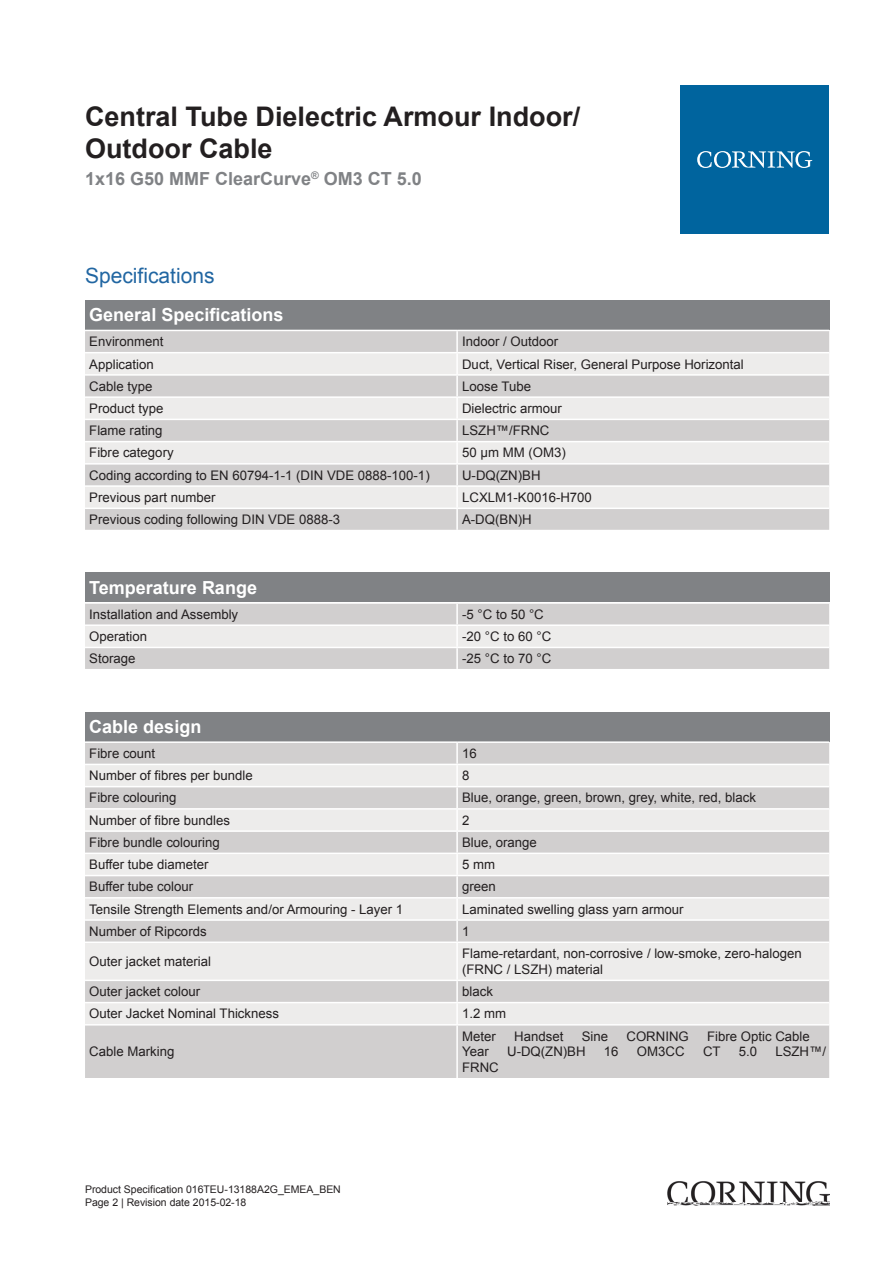
<style>
.page{position:relative;width:893px;height:1263px;background:#fff}
.page>*{position:absolute;margin:0;border:0;box-sizing:border-box;transform-origin:0 0}
.t1{font:700 27px/32.4px "Arial";color:#231f20}
.t2{font:21px "Arial";color:#2166a2}
.t3{font:700 18px "Arial";color:#fff}
.t4{font:700 18px "Arial";color:#808285}
.t5{font:13.2px/15.9px "Arial";color:#231f20}
.t6{font:10.5px/12.6px "Arial";color:#231f20}
</style>
<div class="page">
<div style="left:85px;top:300px;width:744px;height:30px;background:#808285"></div>
<div style="left:85px;top:331px;width:744px;height:199px;background:#d1cfcf"></div>
<svg style="left:85px;top:353px;width:744px;height:155px;background:#e1e0df"></svg>
<hr style="left:456px;top:331px;width:2px;height:21px;background:#fff">
<hr style="left:456px;top:353px;width:2px;height:21px;background:#fff">
<hr style="left:456px;top:376px;width:2px;height:20px;background:#fff">
<hr style="left:456px;top:398px;width:2px;height:21px;background:#fff">
<hr style="left:456px;top:420px;width:2px;height:21px;background:#fff">
<hr style="left:456px;top:442px;width:2px;height:21px;background:#fff">
<hr style="left:456px;top:465px;width:2px;height:20px;background:#fff">
<hr style="left:456px;top:487px;width:2px;height:21px;background:#fff">
<hr style="left:456px;top:509px;width:2px;height:21px;background:#fff">
<hr style="left:85px;top:352px;width:372px;height:1px;background:#fff">
<hr style="left:457px;top:352px;width:372px;height:1px;background:#fff">
<hr style="left:85px;top:374px;width:372px;height:2px;background:#fff">
<hr style="left:457px;top:374px;width:372px;height:2px;background:#fff">
<hr style="left:85px;top:396px;width:372px;height:2px;background:#fff">
<hr style="left:457px;top:396px;width:372px;height:2px;background:#fff">
<hr style="left:85px;top:419px;width:372px;height:1px;background:#fff">
<hr style="left:457px;top:419px;width:372px;height:1px;background:#fff">
<hr style="left:85px;top:441px;width:372px;height:1px;background:#fff">
<hr style="left:457px;top:441px;width:372px;height:1px;background:#fff">
<hr style="left:85px;top:463px;width:372px;height:2px;background:#fff">
<hr style="left:457px;top:463px;width:372px;height:2px;background:#fff">
<hr style="left:85px;top:485px;width:372px;height:2px;background:#fff">
<hr style="left:457px;top:485px;width:372px;height:2px;background:#fff">
<hr style="left:85px;top:508px;width:372px;height:1px;background:#fff">
<hr style="left:457px;top:508px;width:372px;height:1px;background:#fff">
<div style="left:85px;top:572px;width:744px;height:30px;background:#808285"></div>
<div style="left:85px;top:604px;width:744px;height:65px;background:#d1cfcf"></div>
<div style="left:85px;top:626px;width:744px;height:21px;background:#edeceb"></div>
<hr style="left:456px;top:604px;width:2px;height:20px;background:#fff">
<hr style="left:456px;top:626px;width:2px;height:21px;background:#fff">
<hr style="left:456px;top:648px;width:2px;height:21px;background:#fff">
<hr style="left:85px;top:624px;width:372px;height:2px;background:#fff">
<hr style="left:457px;top:624px;width:372px;height:2px;background:#fff">
<hr style="left:85px;top:647px;width:372px;height:1px;background:#fff">
<hr style="left:457px;top:647px;width:372px;height:1px;background:#fff">
<div style="left:85px;top:712px;width:744px;height:29px;background:#808285"></div>
<div style="left:85px;top:743px;width:744px;height:335px;background:#d1cfcf"></div>
<svg style="left:85px;top:765px;width:744px;height:259px;background:#e1e0df"></svg>
<hr style="left:456px;top:743px;width:2px;height:21px;background:#fff">
<hr style="left:456px;top:765px;width:2px;height:21px;background:#fff">
<hr style="left:456px;top:787px;width:2px;height:21px;background:#fff">
<hr style="left:456px;top:810px;width:2px;height:20px;background:#fff">
<hr style="left:456px;top:832px;width:2px;height:20px;background:#fff">
<hr style="left:456px;top:854px;width:2px;height:21px;background:#fff">
<hr style="left:456px;top:876px;width:2px;height:21px;background:#fff">
<hr style="left:456px;top:898px;width:2px;height:21px;background:#fff">
<hr style="left:456px;top:921px;width:2px;height:20px;background:#fff">
<hr style="left:456px;top:943px;width:2px;height:36px;background:#fff">
<hr style="left:456px;top:981px;width:2px;height:21px;background:#fff">
<hr style="left:456px;top:1003px;width:2px;height:21px;background:#fff">
<hr style="left:456px;top:1025px;width:2px;height:53px;background:#fff">
<hr style="left:85px;top:764px;width:372px;height:1px;background:#fff">
<hr style="left:457px;top:764px;width:372px;height:1px;background:#fff">
<hr style="left:85px;top:786px;width:372px;height:1px;background:#fff">
<hr style="left:457px;top:786px;width:372px;height:1px;background:#fff">
<hr style="left:85px;top:808px;width:372px;height:2px;background:#fff">
<hr style="left:457px;top:808px;width:372px;height:2px;background:#fff">
<hr style="left:85px;top:830px;width:372px;height:2px;background:#fff">
<hr style="left:457px;top:830px;width:372px;height:2px;background:#fff">
<hr style="left:85px;top:852px;width:372px;height:2px;background:#fff">
<hr style="left:457px;top:852px;width:372px;height:2px;background:#fff">
<hr style="left:85px;top:875px;width:372px;height:1px;background:#fff">
<hr style="left:457px;top:875px;width:372px;height:1px;background:#fff">
<hr style="left:85px;top:897px;width:372px;height:1px;background:#fff">
<hr style="left:457px;top:897px;width:372px;height:1px;background:#fff">
<hr style="left:85px;top:919px;width:372px;height:2px;background:#fff">
<hr style="left:457px;top:919px;width:372px;height:2px;background:#fff">
<hr style="left:85px;top:941px;width:372px;height:2px;background:#fff">
<hr style="left:457px;top:941px;width:372px;height:2px;background:#fff">
<hr style="left:85px;top:979px;width:372px;height:2px;background:#fff">
<hr style="left:457px;top:979px;width:372px;height:2px;background:#fff">
<hr style="left:85px;top:1002px;width:372px;height:1px;background:#fff">
<hr style="left:457px;top:1002px;width:372px;height:1px;background:#fff">
<hr style="left:85px;top:1024px;width:372px;height:1px;background:#fff">
<hr style="left:457px;top:1024px;width:372px;height:1px;background:#fff">
<div style="left:680px;top:85px;width:149px;height:149px;background:#00649e"></div>
<svg style="left:697px;top:151px;width:115px;height:17px"></svg>
<img style="left:668px;top:1181px;width:161px;height:24px">
<h1 class="t1" style="left:85px;top:101px;width:497px">Central Tube Dielectric Armour Indoor/<br>Outdoor Cable</h1>
<h3 class="t4" style="left:85px;top:166px;width:338px">1x16 G50 MMF ClearCurve<sup>®</sup> OM3 CT 5.0</h3>
<h2 class="t2" style="left:85px;top:262px;width:131px">Specifications</h2>
<h3 class="t3" style="left:89px;top:303px;width:196px">General Specifications</h3>
<p class="t5" style="left:89px;top:334px;width:76px">Environment</p>
<p class="t5" style="left:462px;top:334px;width:98px">Indoor / Outdoor</p>
<p class="t5" style="left:89px;top:356px;width:66px">Application</p>
<p class="t5" style="left:462px;top:356px;width:283px">Duct, Vertical Riser, General Purpose Horizontal</p>
<p class="t5" style="left:89px;top:378px;width:65px">Cable type</p>
<p class="t5" style="left:462px;top:378px;width:70px">Loose Tube</p>
<p class="t5" style="left:89px;top:400px;width:76px">Product type</p>
<p class="t5" style="left:462px;top:400px;width:101px">Dielectric armour</p>
<p class="t5" style="left:89px;top:423px;width:75px">Flame rating</p>
<p class="t5" style="left:462px;top:423px;width:89px">LSZH™/FRNC</p>
<p class="t5" style="left:89px;top:445px;width:86px">Fibre category</p>
<p class="t5" style="left:462px;top:445px;width:105px">50 µm MM (OM3)</p>
<p class="t5" style="left:89px;top:467px;width:342px">Coding according to EN 60794-1-1 (DIN VDE 0888-100-1)</p>
<p class="t5" style="left:462px;top:467px;width:80px">U-DQ(ZN)BH</p>
<p class="t5" style="left:89px;top:489px;width:128px">Previous part number</p>
<p class="t5" style="left:462px;top:489px;width:131px">LCXLM1-K0016-H700</p>
<p class="t5" style="left:89px;top:512px;width:252px">Previous coding following DIN VDE 0888-3</p>
<p class="t5" style="left:462px;top:512px;width:71px">A-DQ(BN)H</p>
<h3 class="t3" style="left:89px;top:576px;width:169px">Temperature Range</h3>
<p class="t5" style="left:89px;top:606px;width:150px">Installation and Assembly</p>
<p class="t5" style="left:462px;top:606px;width:83px">-5 °C to 50 °C</p>
<p class="t5" style="left:89px;top:629px;width:59px">Operation</p>
<p class="t5" style="left:462px;top:629px;width:91px">-20 °C to 60 °C</p>
<p class="t5" style="left:89px;top:651px;width:48px">Storage</p>
<p class="t5" style="left:462px;top:651px;width:91px">-25 °C to 70 °C</p>
<h3 class="t3" style="left:89px;top:715px;width:114px">Cable design</h3>
<p class="t5" style="left:89px;top:745px;width:68px">Fibre count</p>
<p class="t5" style="left:462px;top:745px;width:16px">16</p>
<p class="t5" style="left:89px;top:768px;width:165px">Number of fibres per bundle</p>
<p class="t5" style="left:462px;top:768px;width:9px">8</p>
<p class="t5" style="left:89px;top:790px;width:89px">Fibre colouring</p>
<p class="t5" style="left:462px;top:790px;width:295px">Blue, orange, green, brown, grey, white, red, black</p>
<p class="t5" style="left:89px;top:812px;width:142px">Number of fibre bundles</p>
<p class="t5" style="left:462px;top:812px;width:9px">2</p>
<p class="t5" style="left:89px;top:834px;width:132px">Fibre bundle colouring</p>
<p class="t5" style="left:462px;top:834px;width:76px">Blue, orange</p>
<p class="t5" style="left:89px;top:857px;width:121px">Buffer tube diameter</p>
<p class="t5" style="left:462px;top:857px;width:34px">5 mm</p>
<p class="t5" style="left:89px;top:879px;width:105px">Buffer tube colour</p>
<p class="t5" style="left:462px;top:879px;width:35px">green</p>
<p class="t5" style="left:89px;top:901px;width:315px">Tensile Strength Elements and/or Armouring - Layer 1</p>
<p class="t5" style="left:462px;top:901px;width:223px">Laminated swelling glass yarn armour</p>
<p class="t5" style="left:89px;top:923px;width:119px">Number of Ripcords</p>
<p class="t5" style="left:462px;top:923px;width:9px">1</p>
<p class="t5" style="left:89px;top:953px;width:123px">Outer jacket material</p>
<p class="t5" style="left:462px;top:946px;width:341px">Flame-retardant, non-corrosive / low-smoke, zero-halogen (FRNC / LSZH) material</p>
<p class="t5" style="left:89px;top:984px;width:112px">Outer jacket colour</p>
<p class="t5" style="left:462px;top:984px;width:32px">black</p>
<p class="t5" style="left:89px;top:1006px;width:191px">Outer Jacket Nominal Thickness</p>
<p class="t5" style="left:462px;top:1006px;width:46px">1.2 mm</p>
<p class="t5" style="left:89px;top:1044px;width:87px">Cable Marking</p>
<p class="t5" style="left:462px;top:1028px;width:35px">Meter</p>
<p class="t5" style="left:514px;top:1028px;width:51px">Handset</p>
<p class="t5" style="left:582px;top:1028px;width:28px">Sine</p>
<p class="t5" style="left:626px;top:1028px;width:64px">CORNING</p>
<p class="t5" style="left:707px;top:1028px;width:104px">Fibre Optic Cable</p>
<p class="t5" style="left:462px;top:1044px;width:28px">Year</p>
<p class="t5" style="left:507px;top:1044px;width:80px">U-DQ(ZN)BH</p>
<p class="t5" style="left:604px;top:1044px;width:16px">16</p>
<p class="t5" style="left:637px;top:1044px;width:49px">OM3CC</p>
<p class="t5" style="left:703px;top:1044px;width:19px">CT</p>
<p class="t5" style="left:739px;top:1044px;width:20px">5.0</p>
<p class="t5" style="left:775px;top:1044px;width:52px">LSZH™/</p>
<p class="t5" style="left:462px;top:1060px;width:38px">FRNC</p>
<p class="t6" style="left:85px;top:1183px;width:257px">Product Specification 016TEU-13188A2G_EMEA_BEN<br>Page 2 | Revision date 2015-02-18</p>
</div>
